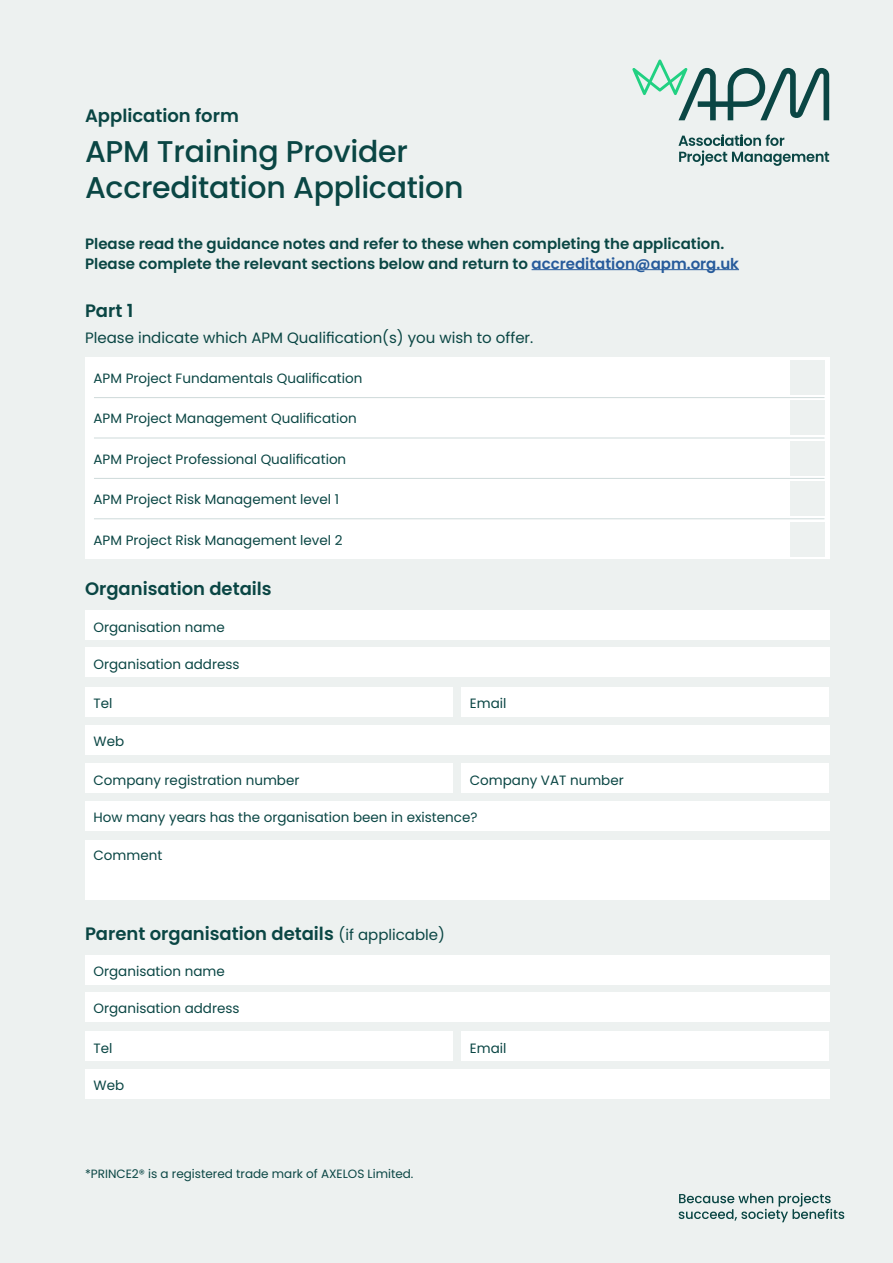
<style>
.page{position:relative;width:893px;height:1263px;background:#edf1f0}
.page>*{position:absolute;margin:0;border:0;box-sizing:border-box;transform-origin:0 0}
.t1{font:500 30px/36px "Poppins";letter-spacing:-.01em;color:#0a4644}
.t2{font:600 18px "Poppins";color:#0a4644}
.t3{font:600 15px/19.5px "Poppins";color:#0a4644}
.t4{font:15px "Poppins";color:#0a4644}
.t5{font:13.5px "Poppins";color:#0a4644}
.t6{font:12px "Poppins";color:#0a4644}
.s1{color:#275b9b}
.s2{font-weight:400;font-size:15px}
</style>
<div class="page">
<svg style="left:678px;top:134px;width:151px;height:32px"></svg>
<svg style="left:632px;top:60px;width:197px;height:60px"></svg>
<hr style="left:532px;top:269px;width:207px;height:1px;background:#275b9b">
<svg style="left:679px;top:1193px;width:165px;height:29px"></svg>
<div style="left:85px;top:610px;width:744px;height:30px;background:#fff"></div>
<div style="left:85px;top:955px;width:744px;height:29px;background:#fff"></div>
<div style="left:85px;top:647px;width:744px;height:30px;background:#fff"></div>
<div style="left:85px;top:992px;width:744px;height:30px;background:#fff"></div>
<div style="left:85px;top:357px;width:744px;height:202px;background:#fff"></div>
<div style="left:791px;top:360px;width:34px;height:34px;background:#edf1f0"></div>
<div style="left:791px;top:482px;width:34px;height:34px;background:#edf1f0"></div>
<div style="left:791px;top:401px;width:34px;height:34px;background:#edf1f0"></div>
<div style="left:791px;top:522px;width:34px;height:34px;background:#edf1f0"></div>
<div style="left:791px;top:441px;width:34px;height:34px;background:#edf1f0"></div>
<hr style="left:94px;top:397px;width:730px;height:1px;background:#cedada">
<hr style="left:94px;top:438px;width:730px;height:1px;background:#cedada">
<hr style="left:94px;top:478px;width:730px;height:1px;background:#cedada">
<hr style="left:94px;top:518px;width:730px;height:1px;background:#cedada">
<div style="left:461px;top:687px;width:368px;height:29px;background:#fff"></div>
<div style="left:461px;top:1031px;width:368px;height:30px;background:#fff"></div>
<div style="left:461px;top:763px;width:368px;height:30px;background:#fff"></div>
<div style="left:85px;top:725px;width:744px;height:30px;background:#fff"></div>
<div style="left:85px;top:1069px;width:744px;height:30px;background:#fff"></div>
<div style="left:85px;top:801px;width:744px;height:30px;background:#fff"></div>
<div style="left:85px;top:840px;width:744px;height:59px;background:#fff"></div>
<div style="left:85px;top:687px;width:368px;height:29px;background:#fff"></div>
<div style="left:85px;top:1031px;width:368px;height:30px;background:#fff"></div>
<div style="left:85px;top:763px;width:368px;height:30px;background:#fff"></div>
<h2 class="t2" style="left:85px;top:105px;width:155px">Application form</h2>
<h1 class="t1" style="left:85px;top:134px;width:380px">APM Training Provider<br>Accreditation Application</h1>
<p class="t3" style="left:85px;top:234px;width:655px">Please read the guidance notes and refer to these when completing the application.<br>Please complete the relevant sections below and return to <span class="s1">accreditation@apm.org.uk</span></p>
<h2 class="t2" style="left:85px;top:300px;width:50px">Part 1</h2>
<p class="t4" style="left:85px;top:329px;width:450px">Please indicate which APM Qualification(s) you wish to offer.</p>
<p class="t5" style="left:94px;top:370px;width:270px">APM Project Fundamentals Qualification</p>
<p class="t5" style="left:94px;top:411px;width:265px">APM Project Management Qualification</p>
<p class="t5" style="left:94px;top:451px;width:254px">APM Project Professional Qualification</p>
<p class="t5" style="left:94px;top:492px;width:247px">APM Project Risk Management level 1</p>
<p class="t5" style="left:94px;top:532px;width:250px">APM Project Risk Management level 2</p>
<h2 class="t2" style="left:85px;top:578px;width:188px">Organisation details</h2>
<p class="t5" style="left:94px;top:619px;width:133px">Organisation name</p>
<p class="t5" style="left:94px;top:656px;width:148px">Organisation address</p>
<p class="t5" style="left:94px;top:696px;width:20px">Tel</p>
<p class="t5" style="left:94px;top:733px;width:32px">Web</p>
<p class="t5" style="left:94px;top:772px;width:207px">Company registration number</p>
<p class="t5" style="left:470px;top:696px;width:38px">Email</p>
<p class="t5" style="left:470px;top:772px;width:155px">Company VAT number</p>
<p class="t5" style="left:94px;top:809px;width:385px">How many years has the organisation been in existence?</p>
<p class="t5" style="left:94px;top:848px;width:70px">Comment</p>
<h2 class="t2" style="left:85px;top:923px;width:361px">Parent organisation details <span class="s2">(if applicable)</span></h2>
<p class="t5" style="left:94px;top:964px;width:133px">Organisation name</p>
<p class="t5" style="left:94px;top:1000px;width:148px">Organisation address</p>
<p class="t5" style="left:94px;top:1040px;width:20px">Tel</p>
<p class="t5" style="left:94px;top:1077px;width:32px">Web</p>
<p class="t6" style="left:85px;top:1167px;width:330px">*PRINCE2® is a registered trade mark of AXELOS Limited.</p>
<p class="t5" style="left:470px;top:1040px;width:38px">Email</p>
</div>
